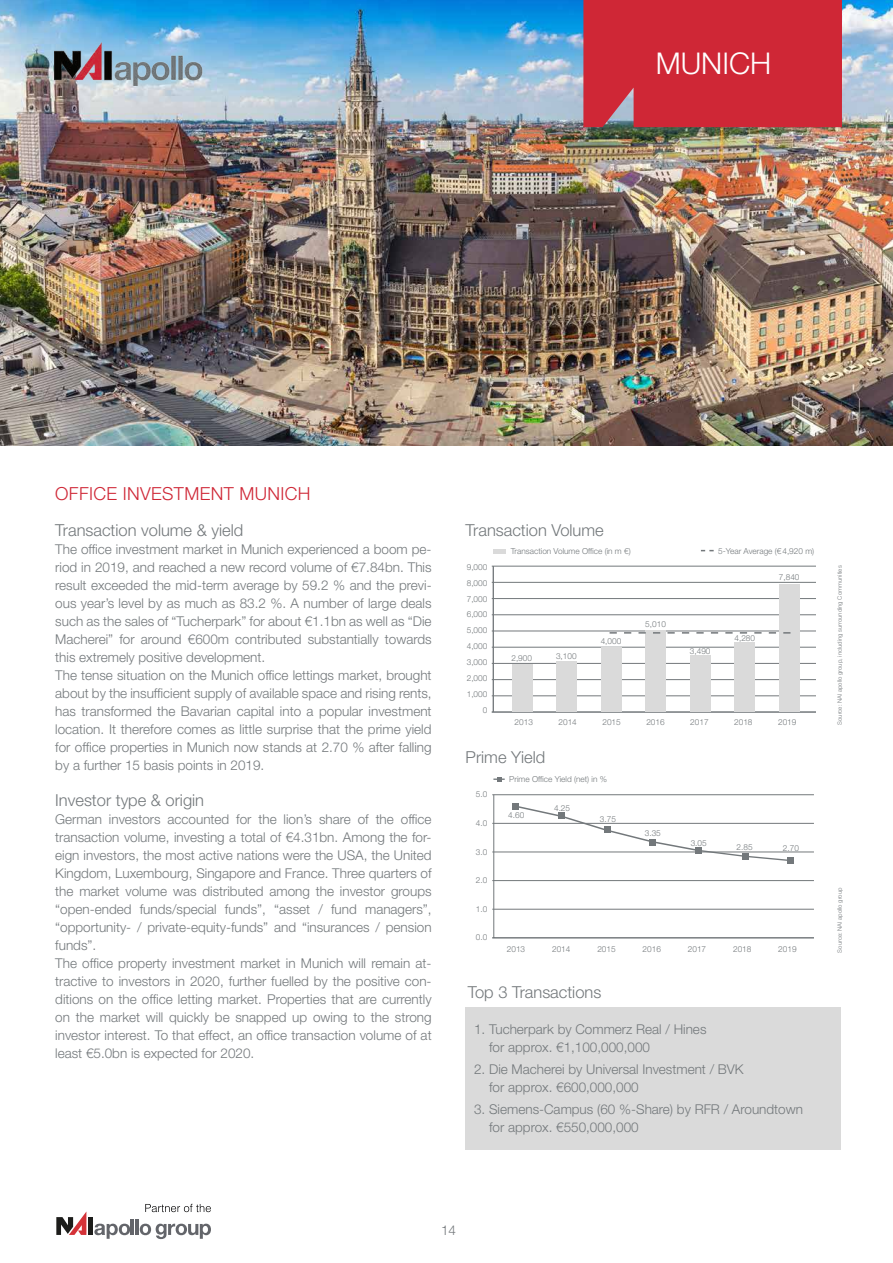
<style>
.page{position:relative;width:893px;height:1263px;background:#fff}
.page>*{position:absolute;margin:0;border:0;box-sizing:border-box;transform-origin:0 0}
.t1{font:300 30px "Helvetica Neue LT Pro";color:#fff}
.t2{font:300 18px "Helvetica Neue LT Pro";letter-spacing:.02em;color:#cf2736}
.t3{font:300 16.5px "Helvetica Neue LT Pro";color:#73787b}
.t4{font:300 13.5px/18px "Helvetica Neue LT Pro";color:#73787b}
.t5{font:300 8.25px/15.9px "Helvetica Neue LT Pro";color:#73787b;text-align:right}
.t6{font:300 7.65px "Helvetica Neue LT Pro";color:#73787b}
.t7{font:300 7.5px "Helvetica Neue LT Pro";color:#73787b}
.t8{font:300 6px "Helvetica Neue LT Pro";color:#73787b}
</style>
<div class="page">
<svg style="left:145px;top:1204px;width:66px;height:8px"></svg>
<div style="left:88px;top:1217px;width:5px;height:18px;background:#1d1d1b"></div>
<svg style="left:56px;top:1212px;width:30px;height:23px"></svg>
<svg style="left:94px;top:1224px;width:36px;height:15px"></svg>
<hr style="left:131px;top:1220px;width:3px;height:15px;background:#63656a">
<hr style="left:136px;top:1220px;width:3px;height:15px;background:#63656a">
<svg style="left:140px;top:1224px;width:71px;height:15px"></svg>
<img style="left:0;top:0;width:893px;height:446px">
<div style="left:583px;top:0;width:259px;height:127px;background:#cf2736"></div>
<img style="left:55px;top:43px;width:150px;height:43px">
<div style="left:466px;top:1007px;width:375px;height:142px;background:#dadada"></div>
<div style="left:493px;top:549px;width:13px;height:5px;background:#dadada"></div>
<svg style="left:493px;top:777px;width:12px;height:4px"></svg>
<hr style="left:493px;top:566px;width:1px;height:146px;background:#73787b">
<hr style="left:492px;top:711px;width:324px;height:1px;background:#73787b">
<hr style="left:492px;top:695px;width:324px;height:1px;background:#73787b">
<hr style="left:492px;top:679px;width:324px;height:1px;background:#73787b">
<hr style="left:492px;top:663px;width:324px;height:1px;background:#73787b">
<hr style="left:492px;top:647px;width:324px;height:1px;background:#73787b">
<hr style="left:492px;top:631px;width:324px;height:1px;background:#73787b">
<hr style="left:492px;top:614px;width:324px;height:1px;background:#73787b">
<hr style="left:492px;top:598px;width:324px;height:1px;background:#73787b">
<hr style="left:492px;top:582px;width:324px;height:1px;background:#73787b">
<hr style="left:492px;top:566px;width:324px;height:1px;background:#73787b">
<div style="left:512px;top:665px;width:20px;height:47px;background:#dadada"></div>
<div style="left:557px;top:661px;width:20px;height:51px;background:#dadada"></div>
<div style="left:601px;top:647px;width:20px;height:65px;background:#dadada"></div>
<div style="left:646px;top:630px;width:20px;height:82px;background:#dadada"></div>
<div style="left:690px;top:655px;width:20px;height:57px;background:#dadada"></div>
<div style="left:735px;top:642px;width:20px;height:70px;background:#dadada"></div>
<div style="left:779px;top:584px;width:20px;height:127px;background:#dadada"></div>
<svg style="left:610px;top:632px;width:180px;height:2px"></svg>
<hr style="left:493px;top:795px;width:1px;height:143px;background:#73787b">
<hr style="left:492px;top:937px;width:322px;height:1px;background:#73787b">
<hr style="left:492px;top:909px;width:322px;height:1px;background:#73787b">
<hr style="left:492px;top:880px;width:322px;height:1px;background:#73787b">
<hr style="left:492px;top:852px;width:322px;height:1px;background:#73787b">
<hr style="left:492px;top:823px;width:322px;height:1px;background:#73787b">
<hr style="left:492px;top:794px;width:322px;height:1px;background:#73787b">
<div style="left:513px;top:803px;width:6px;height:7px;background:#73787b"></div>
<svg style="left:513px;top:806px;width:279px;height:56px"></svg>
<div style="left:695px;top:847px;width:7px;height:7px;background:#73787b"></div>
<div style="left:742px;top:853px;width:6px;height:7px;background:#73787b"></div>
<div style="left:788px;top:857px;width:6px;height:7px;background:#73787b"></div>
<h1 class="t1" style="left:656px;top:45px;width:117px">MUNICH</h1>
<h2 class="t2" style="left:55px;top:482px;width:257px">OFFICE INVESTMENT MUNICH</h2>
<p class="t3" style="left:55px;top:520px;width:189px">Transaction volume &amp; yield</p>
<p class="t4" style="left:55px;top:539px;width:378px">The office investment market in Munich experienced a boom pe&shy;riod in 2019, and reached a new record volume of €7.84bn. This result exceeded the mid-term average by 59.2 % and the previ&shy;ous year’s level by as much as 83.2 %. A number of large deals such as the sales of “Tucherpark” for about €1.1bn as well as “Die Macherei” for around €600m contributed substantially towards this extremely positive development.<br>The tense situation on the Munich office lettings market, brought about by the insufficient supply of available space and rising rents, has transformed the Bavarian capital into a popular investment location. It therefore comes as little surprise that the prime yield for office properties in Munich now stands at 2.70 % after falling by a further 15 basis points in 2019.</p>
<p class="t3" style="left:55px;top:790px;width:150px">Investor type &amp; origin</p>
<p class="t4" style="left:55px;top:809px;width:378px">German investors accounted for the lion’s share of the office transaction volume, investing a total of €4.31bn. Among the for&shy;eign investors, the most active nations were the USA, the United Kingdom, Luxembourg, Singapore and France. Three quarters of the market volume was distributed among the investor groups “open-ended funds/special funds”, “asset / fund managers”, “opportunity- / private-equity-funds” and “insurances / pension funds”.<br>The office property investment market in Munich will remain at&shy;tractive to investors in 2020, further fuelled by the positive con&shy;ditions on the office letting market. Properties that are currently on the market will quickly be snapped up owing to the strong investor interest. To that effect, an office transaction volume of at least €5.0bn is expected for 2020.</p>
<p class="t3" style="left:466px;top:520px;width:140px">Transaction Volume</p>
<p class="t5" style="left:511px;top:543px;width:121px">Transaction Volume Office (in m €)</p>
<p class="t5" style="left:718px;top:543px;width:97px">5-Year Average (€4,920 m)</p>
<p class="t6" style="left:471px;top:561px;width:19px">9000</p>
<p class="t8" style="left:836px;top:725px;width:161px;rotate:-90deg">Source: NAI apollo group, including surrounding Communities</p>
<p class="t5" style="left:467px;top:559px;width:22px">9,000<br>8,000<br>7,000<br>6,000<br>5,000<br>4,000<br>3,000<br>2,000<br>1,000<br>0</p>
<p class="t5" style="left:779px;top:569px;width:22px">7,840</p>
<p class="t6" style="left:471px;top:577px;width:19px">8000</p>
<p class="t6" style="left:471px;top:594px;width:19px">7000</p>
<p class="t6" style="left:471px;top:610px;width:19px">6000</p>
<p class="t5" style="left:645px;top:616px;width:22px">5,010</p>
<p class="t6" style="left:471px;top:626px;width:19px">5000</p>
<p class="t5" style="left:734px;top:630px;width:22px">4,280</p>
<p class="t5" style="left:601px;top:632px;width:22px">4,000</p>
<p class="t6" style="left:471px;top:642px;width:19px">4000</p>
<p class="t5" style="left:690px;top:643px;width:22px">3,490</p>
<p class="t5" style="left:511px;top:649px;width:22px">2,900</p>
<p class="t5" style="left:556px;top:648px;width:22px">3,100</p>
<p class="t6" style="left:471px;top:658px;width:19px">3000</p>
<p class="t6" style="left:471px;top:675px;width:19px">2000</p>
<p class="t6" style="left:471px;top:691px;width:19px">1000</p>
<p class="t6" style="left:484px;top:707px;width:6px">0</p>
<p class="t5" style="left:515px;top:714px;width:20px">2013</p>
<p class="t5" style="left:559px;top:714px;width:20px">2014</p>
<p class="t5" style="left:602px;top:714px;width:20px">2015</p>
<p class="t5" style="left:646px;top:714px;width:20px">2016</p>
<p class="t5" style="left:690px;top:714px;width:20px">2017</p>
<p class="t5" style="left:734px;top:714px;width:20px">2018</p>
<p class="t5" style="left:778px;top:714px;width:20px">2019</p>
<p class="t3" style="left:466px;top:747px;width:81px">Prime Yield</p>
<p class="t5" style="left:476px;top:786px;width:13px">5.0</p>
<p class="t5" style="left:476px;top:815px;width:13px">4.0</p>
<p class="t5" style="left:476px;top:843px;width:13px">3.0</p>
<p class="t5" style="left:476px;top:872px;width:13px">2.0</p>
<p class="t5" style="left:476px;top:901px;width:13px">1.0</p>
<p class="t5" style="left:476px;top:929px;width:13px">0.0</p>
<p class="t7" style="left:485px;top:790px;width:6px">5</p>
<p class="t7" style="left:485px;top:819px;width:6px">4</p>
<p class="t7" style="left:485px;top:847px;width:6px">3</p>
<p class="t7" style="left:485px;top:876px;width:6px">2</p>
<p class="t7" style="left:485px;top:904px;width:6px">1</p>
<p class="t7" style="left:485px;top:933px;width:6px">0</p>
<p class="t5" style="left:509px;top:770px;width:99px">Prime Office Yield (net) in %</p>
<p class="t5" style="left:508px;top:807px;width:18px">4.60</p>
<p class="t5" style="left:554px;top:800px;width:18px">4.25</p>
<p class="t5" style="left:600px;top:811px;width:18px">3.75</p>
<p class="t5" style="left:645px;top:824px;width:18px">3.35</p>
<p class="t5" style="left:691px;top:834px;width:18px">3.05</p>
<p class="t5" style="left:736px;top:839px;width:18px">2.85</p>
<p class="t5" style="left:783px;top:839px;width:18px">2.70</p>
<p class="t5" style="left:507px;top:941px;width:20px">2013</p>
<p class="t5" style="left:552px;top:941px;width:20px">2014</p>
<p class="t5" style="left:597px;top:941px;width:20px">2015</p>
<p class="t5" style="left:643px;top:941px;width:20px">2016</p>
<p class="t5" style="left:688px;top:941px;width:20px">2017</p>
<p class="t5" style="left:733px;top:941px;width:20px">2018</p>
<p class="t5" style="left:778px;top:941px;width:20px">2019</p>
<p class="t3" style="left:468px;top:982px;width:135px">Top 3 Transactions</p>
<p class="t4" style="left:489px;top:1019px;width:219px;text-indent:-15px">1. Tucherpark by Commerz Real / Hines for approx. €1,100,000,000</p>
<p class="t4" style="left:489px;top:1060px;width:256px;text-indent:-15px">2. Die Macherei by Universal Investment / BVK for approx. €600,000,000</p>
<p class="t4" style="left:489px;top:1100px;width:315px;text-indent:-15px">3. Siemens-Campus (60 %-Share) by RFR / Aroundtown for approx. €550,000,000</p>
<p class="t8" style="left:836px;top:952px;width:66px;rotate:-90deg">Source: NAI apollo group</p>
<p class="t4" style="left:441px;top:1221px;width:17px">14</p>
</div>
